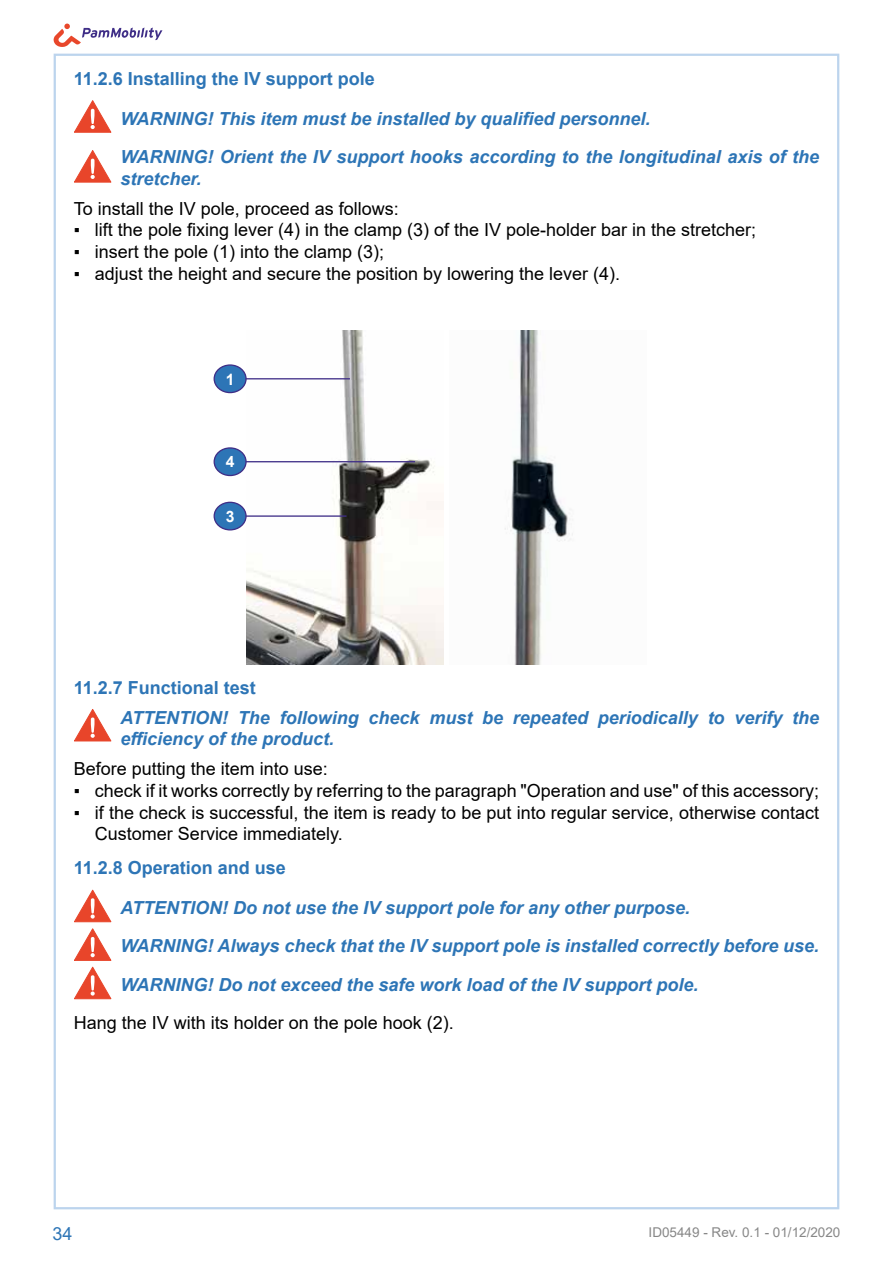
<style>
.page{position:relative;width:893px;height:1263px;background:#fff}
.page>*{position:absolute;margin:0;border:0;box-sizing:border-box;transform-origin:0 0}
.t1{font:18px/21.6px "Arial";color:#000}
.t2{font:italic 700 18px/38.5px "Arial";color:#2d75b6}
.t3{font:700 18px "Arial";color:#2d75b6}
.t4{font:18px "Arial";color:#2d75b6}
.t5{font:700 15.75px "Arial";color:#fff}
.t6{font:13.5px "Arial";color:#878787}
.s1{font-family:"Arial Narrow"}
</style>
<div class="page">
<svg style="left:54px;top:24px;width:108px;height:23px"></svg>
<svg style="left:74px;top:100px;width:38px;height:33px"></svg>
<svg style="left:74px;top:150px;width:38px;height:33px"></svg>
<svg style="left:74px;top:709px;width:38px;height:33px"></svg>
<svg style="left:74px;top:889px;width:38px;height:33px"></svg>
<svg style="left:74px;top:928px;width:38px;height:71px"></svg>
<img style="left:505px;top:330px;width:68px;height:335px">
<img style="left:247px;top:330px;width:197px;height:335px">
<hr style="left:241px;top:515px;width:106px;height:2px;background:#3f2e87">
<hr style="left:241px;top:461px;width:174px;height:1px;background:#3f2e87">
<div style="left:214px;top:502px;width:32px;height:28px;background:#2d75b6;border-radius:50%"></div>
<div style="left:214px;top:502px;width:33px;height:28px;border:1px solid #3f2e87;border-radius:50%"></div>
<div style="left:214px;top:448px;width:32px;height:27px;background:#2d75b6;border-radius:50%"></div>
<div style="left:214px;top:447px;width:33px;height:29px;border:1px solid #3f2e87;border-radius:50%"></div>
<hr style="left:241px;top:378px;width:109px;height:1px;background:#3f2e87">
<div style="left:214px;top:365px;width:32px;height:28px;background:#2d75b6;border-radius:50%"></div>
<div style="left:214px;top:364px;width:33px;height:29px;border:1px solid #3f2e87;border-radius:50%"></div>
<p class="t3" style="left:74px;top:66px;width:303px">11.2.6 Installing the IV support pole</p>
<p class="t2" style="left:120px;top:99px;width:700px">WARNING! This item must be installed by qualified personnel.<br>WARNING! Orient the IV support hooks according to the longitudinal axis of the</p>
<p class="t2" style="left:120px;top:160px;width:83px">stretcher.</p>
<p class="t1" style="left:74px;top:198px;width:327px">To install the IV pole, proceed as follows:</p>
<p class="t1" style="left:74px;top:219px;width:684px"><span class="s1">▪</span> lift the pole fixing lever (4) in the clamp (3) of the IV pole-holder bar in the stretcher;</p>
<p class="t1" style="left:74px;top:241px;width:312px"><span class="s1">▪</span> insert the pole (1) into the clamp (3);</p>
<p class="t1" style="left:74px;top:262px;width:548px"><span class="s1">▪</span> adjust the height and secure the position by lowering the lever (4).</p>
<p class="t5" style="left:226px;top:368px;width:10px">1</p>
<p class="t5" style="left:226px;top:451px;width:10px">4</p>
<p class="t5" style="left:226px;top:505px;width:10px">3</p>
<p class="t3" style="left:74px;top:674px;width:184px">11.2.7 Functional test</p>
<p class="t2" style="left:120px;top:707px;width:700px;line-height:21.6px">ATTENTION! The following check must be repeated periodically to verify the efficiency of the product.</p>
<p class="t1" style="left:74px;top:758px;width:256px">Before putting the item into use:</p>
<p class="t1" style="left:74px;top:780px;width:747px"><span class="s1">▪</span> check if it works correctly by referring to the paragraph "Operation and use" of this accessory;</p>
<p class="t1" style="left:95px;top:801px;width:726px;text-indent:-21px"><span class="s1">▪</span> if the check is successful, the item is ready to be put into regular service, otherwise contact<br>Customer Service immediately.</p>
<p class="t3" style="left:74px;top:855px;width:214px">11.2.8 Operation and use</p>
<p class="t2" style="left:120px;top:888px;width:700px">ATTENTION! Do not use the IV support pole for any other purpose.<br>WARNING! Always check that the IV support pole is installed correctly before use.<br>WARNING! Do not exceed the safe work load of the IV support pole.</p>
<p class="t1" style="left:74px;top:1012px;width:382px">Hang the IV with its holder on the pole hook (2).</p>
<p class="t4" style="left:52px;top:1221px;width:22px">34</p>
<p class="t6" style="left:649px;top:1222px;width:193px">ID05449 - Rev. 0.1 - 01/12/2020</p>
</div>
